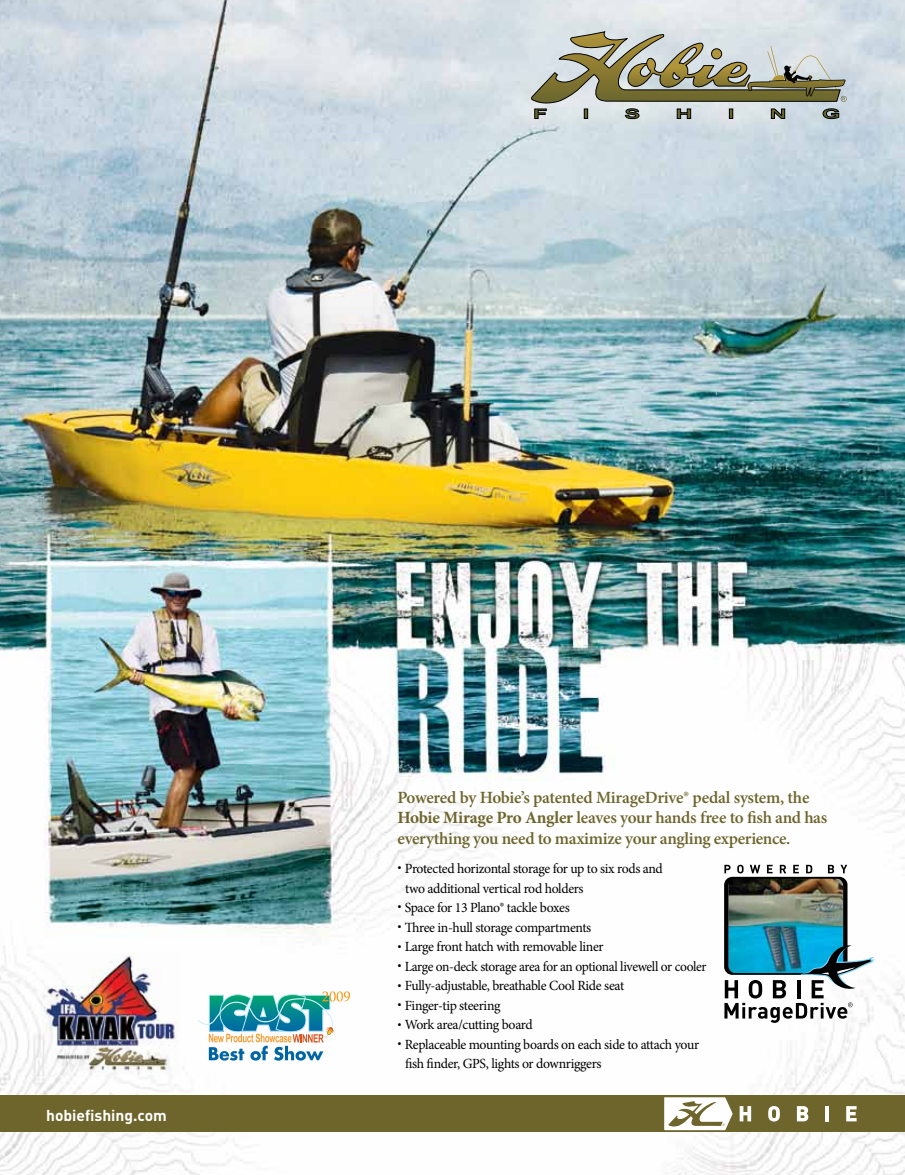
<style>
.page{position:relative;width:905px;height:1175px;background:#fff}
.page>*{position:absolute;margin:0;border:0;box-sizing:border-box;transform-origin:0 0}
.t1{font:600 17.1px/20.5px "Minion Pro";letter-spacing:-.02em;color:#6e652d}
.t2{font:700 15.6px "DIN";color:#fff}
.t3{font:14.1px/19.5px "Minion Pro";letter-spacing:-.03em;color:#000}
.t4{font:14.1px "Minion Pro";letter-spacing:-.03em;color:#000;scale:.96 1}
.s1{font-weight:700}
</style>
<div class="page">
<img style="left:904px;top:1092px;width:1px;height:81px">
<img style="left:0;top:0;width:904px;height:1174px">
<div style="left:0;top:1095px;width:904px;height:37px;background:#6e652d"></div>
<svg style="left:664px;top:1097px;width:193px;height:34px"></svg>
<svg style="left:530px;top:32px;width:316px;height:87px"></svg>
<img style="left:42px;top:953px;width:138px;height:122px">
<img style="left:724px;top:864px;width:150px;height:158px">
<svg style="left:198px;top:991px;width:152px;height:69px"></svg>
<p class="t2" style="left:46px;top:1104px;width:122px">hobiefishing.com</p>
<p class="t1" style="left:397px;top:786px;width:431px">Powered by Hobie’s patented MirageDrive® pedal system, the<br><span class="s1">Hobie Mirage Pro Angler</span> leaves your hands free to fish and has everything you need to maximize your angling experience.</p>
<p class="t3" style="left:405px;top:859px;width:259px;text-indent:-8px"><sup>•</sup> Protected horizontal storage for up to six rods and two additional vertical rod holders</p>
<p class="t3" style="left:397px;top:898px;width:174px"><sup>•</sup> Space for 13 Plano® tackle boxes</p>
<p class="t3" style="left:397px;top:917px;width:195px"><sup>•</sup> Three in-hull storage compartments</p>
<p class="t3" style="left:397px;top:937px;width:208px"><sup>•</sup> Large front hatch with removable liner</p>
<p class="t4" style="left:397px;top:956px;width:323px"><sup>•</sup> Large on-deck storage area for an optional livewell or cooler</p>
<p class="t3" style="left:397px;top:976px;width:228px"><sup>•</sup> Fully-adjustable, breathable Cool Ride seat</p>
<p class="t3" style="left:397px;top:995px;width:105px"><sup>•</sup> Finger-tip steering</p>
<p class="t3" style="left:397px;top:1015px;width:137px"><sup>•</sup> Work area/cutting board</p>
<p class="t3" style="left:405px;top:1034px;width:295px;text-indent:-8px"><sup>•</sup> Replaceable mounting boards on each side to attach your fish finder, GPS, lights or downriggers</p>
</div>
